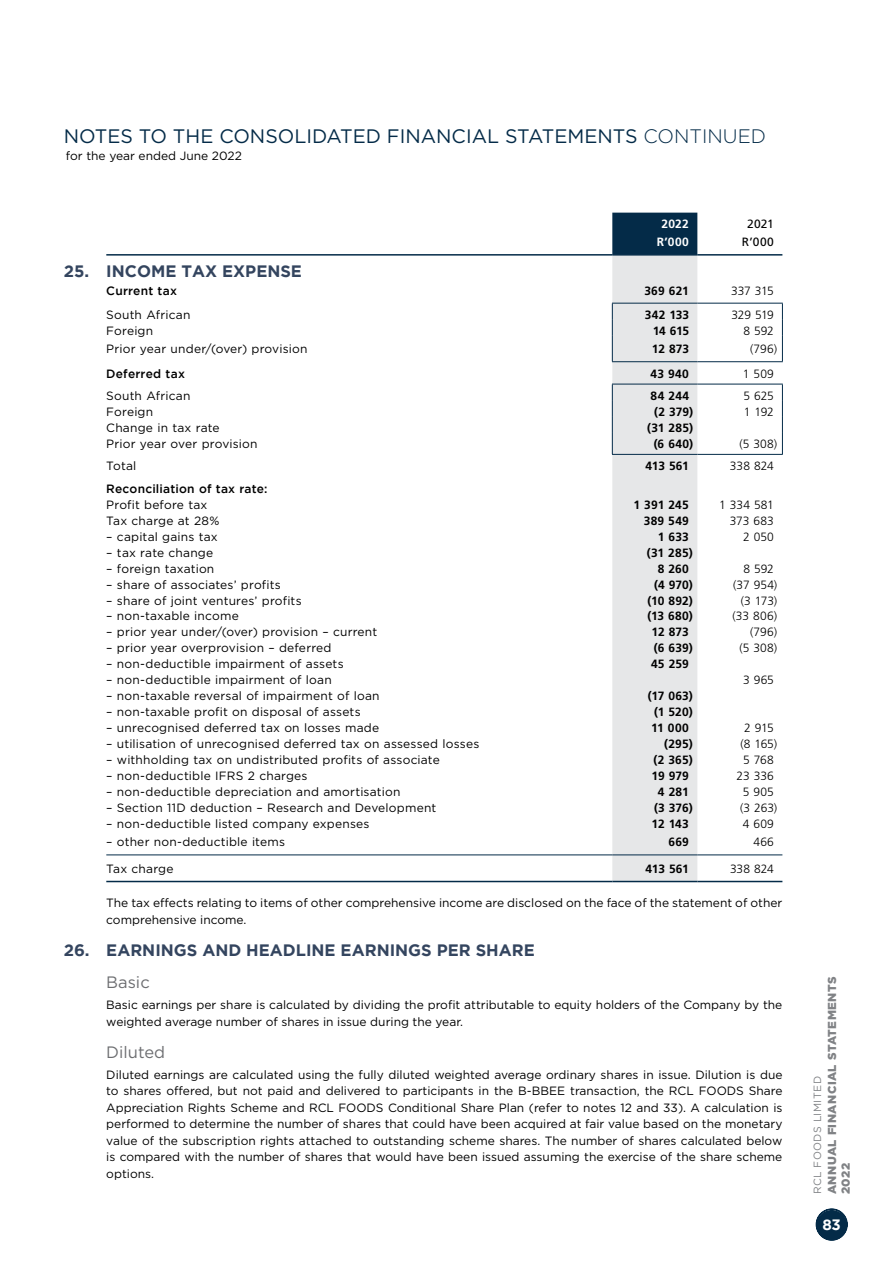
<style>
.page{position:relative;width:893px;height:1263px;background:#fff}
.page>*{position:absolute;margin:0;border:0;box-sizing:border-box;transform-origin:0 0}
.t1{font:19.5px "Gotham";color:#042b48}
.t2{font:700 16.5px "Gotham";color:#34455f}
.t3{font:16.5px "Gotham";color:#6d6e71}
.t4{font:700 15px "Gotham";color:#fff}
.t5{font:12px/16.5px "Gotham";letter-spacing:.01em;color:#000}
.t6{font:700 12px "Frutiger LT Std";letter-spacing:.01em;color:#000}
.t7{font:300 12px "Frutiger LT Std";letter-spacing:-.005em;color:#000}
.t8{font:500 12px "Gotham";letter-spacing:.015em;color:#000}
.t9{font:700 12px "Frutiger LT Std";letter-spacing:.02em;color:#fff}
.t10{font:12px "Frutiger LT Std";letter-spacing:.01em;color:#000}
.t11{font:900 11.55px/13.5px "Gotham";letter-spacing:.04em;color:#808285}
.t12{font:10.5px "Gotham";letter-spacing:.04em;color:#808285}
.s1{font-weight:300}
</style>
<div class="page">
<svg style="left:815px;top:1208px;width:33px;height:33px"></svg>
<div style="left:612px;top:213px;width:85px;height:41px;background:#042b48"></div>
<div style="left:612px;top:256px;width:85px;height:625px;background:#e6e7e8"></div>
<hr style="left:612px;top:254px;width:85px;height:2px;background:#042b48">
<hr style="left:697px;top:254px;width:85px;height:2px;background:#042b48">
<hr style="left:106px;top:254px;width:506px;height:2px;background:#042b48">
<hr style="left:612px;top:384px;width:85px;height:1px;background:#042b48">
<hr style="left:697px;top:384px;width:86px;height:1px;background:#042b48">
<svg style="left:612px;top:384px;width:1px;height:70px"></svg>
<svg style="left:782px;top:384px;width:1px;height:70px"></svg>
<hr style="left:612px;top:454px;width:85px;height:1px;background:#042b48">
<hr style="left:697px;top:454px;width:86px;height:1px;background:#042b48">
<hr style="left:106px;top:854px;width:506px;height:1px;background:#042b48">
<hr style="left:612px;top:854px;width:85px;height:1px;background:#042b48">
<hr style="left:697px;top:854px;width:85px;height:1px;background:#042b48">
<hr style="left:106px;top:881px;width:506px;height:1px;background:#042b48">
<hr style="left:612px;top:881px;width:85px;height:1px;background:#042b48">
<hr style="left:697px;top:881px;width:85px;height:1px;background:#042b48">
<hr style="left:612px;top:303px;width:85px;height:1px;background:#042b48">
<hr style="left:697px;top:303px;width:86px;height:1px;background:#042b48">
<svg style="left:612px;top:303px;width:1px;height:58px"></svg>
<svg style="left:782px;top:303px;width:1px;height:58px"></svg>
<hr style="left:612px;top:361px;width:85px;height:1px;background:#042b48">
<hr style="left:697px;top:361px;width:86px;height:1px;background:#042b48">
<h1 class="t1" style="left:64px;top:124px;width:704px">NOTES TO THE CONSOLIDATED FINANCIAL STATEMENTS <span class="s1">CONTINUED</span></h1>
<p class="t5" style="left:66px;top:147px;width:177px">for the year ended June 2022</p>
<p class="t9" style="left:662px;top:216px;width:29px">2022</p>
<p class="t10" style="left:747px;top:216px;width:28px">2021</p>
<p class="t9" style="left:657px;top:235px;width:34px">R’000</p>
<p class="t10" style="left:742px;top:235px;width:34px">R’000</p>
<h2 class="t2" style="left:64px;top:261px;width:240px">25. INCOME TAX EXPENSE</h2>
<p class="t8" style="left:106px;top:284px;width:72px">Current tax</p>
<p class="t6" style="left:644px;top:283px;width:46px">369 621</p>
<p class="t7" style="left:731px;top:284px;width:44px">337 315</p>
<p class="t5" style="left:106px;top:306px;width:86px">South African</p>
<p class="t6" style="left:645px;top:308px;width:46px">342 133</p>
<p class="t7" style="left:731px;top:308px;width:44px">329 519</p>
<p class="t5" style="left:106px;top:322px;width:48px">Foreign</p>
<p class="t6" style="left:653px;top:324px;width:38px">14 615</p>
<p class="t7" style="left:743px;top:324px;width:32px">8 592</p>
<p class="t5" style="left:106px;top:340px;width:203px">Prior year under/(over) provision</p>
<p class="t6" style="left:652px;top:342px;width:39px">12 873</p>
<p class="t7" style="left:750px;top:342px;width:29px">(796)</p>
<p class="t8" style="left:106px;top:367px;width:80px">Deferred tax</p>
<p class="t6" style="left:650px;top:366px;width:40px">43 940</p>
<p class="t7" style="left:743px;top:367px;width:33px">1 509</p>
<p class="t5" style="left:106px;top:387px;width:86px">South African</p>
<p class="t6" style="left:651px;top:389px;width:40px">84 244</p>
<p class="t7" style="left:743px;top:389px;width:32px">5 625</p>
<p class="t5" style="left:106px;top:403px;width:48px">Foreign</p>
<p class="t6" style="left:654px;top:405px;width:40px">(2 379)</p>
<p class="t7" style="left:744px;top:405px;width:32px">1 192</p>
<p class="t5" style="left:106px;top:419px;width:115px">Change in tax rate</p>
<p class="t6" style="left:647px;top:421px;width:47px">(31 285)</p>
<p class="t5" style="left:106px;top:435px;width:153px">Prior year over provision</p>
<p class="t6" style="left:654px;top:437px;width:41px">(6 640)</p>
<p class="t7" style="left:739px;top:437px;width:39px">(5 308)</p>
<p class="t5" style="left:106px;top:458px;width:32px">Total</p>
<p class="t6" style="left:645px;top:459px;width:45px">413 561</p>
<p class="t7" style="left:730px;top:459px;width:45px">338 824</p>
<p class="t8" style="left:106px;top:482px;width:163px">Reconciliation of tax rate:</p>
<p class="t5" style="left:106px;top:496px;width:103px">Profit before tax</p>
<p class="t6" style="left:633px;top:497px;width:57px">1 391 245</p>
<p class="t7" style="left:719px;top:498px;width:56px">1 334 581</p>
<p class="t5" style="left:106px;top:512px;width:115px">Tax charge at 28%</p>
<p class="t6" style="left:644px;top:513px;width:47px">389 549</p>
<p class="t7" style="left:730px;top:514px;width:46px">373 683</p>
<p class="t5" style="left:106px;top:528px;width:113px">– capital gains tax</p>
<p class="t6" style="left:658px;top:529px;width:32px">1 633</p>
<p class="t7" style="left:743px;top:530px;width:32px">2 050</p>
<p class="t5" style="left:106px;top:544px;width:108px">– tax rate change</p>
<p class="t6" style="left:647px;top:545px;width:47px">(31 285)</p>
<p class="t5" style="left:106px;top:560px;width:110px">– foreign taxation</p>
<p class="t6" style="left:658px;top:561px;width:33px">8 260</p>
<p class="t7" style="left:743px;top:562px;width:32px">8 592</p>
<p class="t5" style="left:106px;top:576px;width:176px">– share of associates’ profits</p>
<p class="t6" style="left:654px;top:577px;width:40px">(4 970)</p>
<p class="t7" style="left:733px;top:578px;width:46px">(37 954)</p>
<p class="t5" style="left:106px;top:592px;width:197px">– share of joint ventures’ profits</p>
<p class="t6" style="left:648px;top:593px;width:47px">(10 892)</p>
<p class="t7" style="left:741px;top:594px;width:38px">(3 173)</p>
<p class="t5" style="left:106px;top:608px;width:134px">– non-taxable income</p>
<p class="t6" style="left:647px;top:609px;width:47px">(13 680)</p>
<p class="t7" style="left:733px;top:609px;width:46px">(33 806)</p>
<p class="t5" style="left:106px;top:624px;width:272px">– prior year under/(over) provision – current</p>
<p class="t6" style="left:652px;top:625px;width:39px">12 873</p>
<p class="t7" style="left:750px;top:625px;width:29px">(796)</p>
<p class="t5" style="left:106px;top:640px;width:227px">– prior year overprovision – deferred</p>
<p class="t6" style="left:654px;top:641px;width:41px">(6 639)</p>
<p class="t7" style="left:739px;top:641px;width:39px">(5 308)</p>
<p class="t5" style="left:106px;top:656px;width:239px">– non-deductible impairment of assets</p>
<p class="t6" style="left:651px;top:657px;width:39px">45 259</p>
<p class="t5" style="left:106px;top:672px;width:227px">– non-deductible impairment of loan</p>
<p class="t7" style="left:743px;top:673px;width:32px">3 965</p>
<p class="t5" style="left:106px;top:688px;width:275px">– non-taxable reversal of impairment of loan</p>
<p class="t6" style="left:648px;top:689px;width:47px">(17 063)</p>
<p class="t5" style="left:106px;top:703px;width:256px">– non-taxable profit on disposal of assets</p>
<p class="t6" style="left:654px;top:705px;width:40px">(1 520)</p>
<p class="t5" style="left:106px;top:719px;width:274px">– unrecognised deferred tax on losses made</p>
<p class="t6" style="left:651px;top:721px;width:39px">11 000</p>
<p class="t7" style="left:744px;top:721px;width:31px">2 915</p>
<p class="t5" style="left:106px;top:735px;width:374px">– utilisation of unrecognised deferred tax on assessed losses</p>
<p class="t6" style="left:664px;top:737px;width:30px">(295)</p>
<p class="t7" style="left:740px;top:737px;width:38px">(8 165)</p>
<p class="t5" style="left:106px;top:751px;width:335px">– withholding tax on undistributed profits of associate</p>
<p class="t6" style="left:654px;top:753px;width:41px">(2 365)</p>
<p class="t7" style="left:743px;top:753px;width:32px">5 768</p>
<p class="t5" style="left:106px;top:767px;width:203px">– non-deductible IFRS 2 charges</p>
<p class="t6" style="left:651px;top:769px;width:39px">19 979</p>
<p class="t7" style="left:736px;top:769px;width:39px">23 336</p>
<p class="t5" style="left:106px;top:783px;width:296px">– non-deductible depreciation and amortisation</p>
<p class="t6" style="left:658px;top:785px;width:32px">4 281</p>
<p class="t7" style="left:743px;top:785px;width:33px">5 905</p>
<p class="t5" style="left:106px;top:799px;width:332px">– Section 11D deduction – Research and Development</p>
<p class="t6" style="left:654px;top:801px;width:40px">(3 376)</p>
<p class="t7" style="left:740px;top:801px;width:39px">(3 263)</p>
<p class="t5" style="left:106px;top:815px;width:265px">– non-deductible listed company expenses</p>
<p class="t6" style="left:652px;top:817px;width:39px">12 143</p>
<p class="t7" style="left:743px;top:817px;width:33px">4 609</p>
<p class="t5" style="left:106px;top:833px;width:180px">– other non-deductible items</p>
<p class="t6" style="left:668px;top:835px;width:22px">669</p>
<p class="t7" style="left:753px;top:835px;width:22px">466</p>
<p class="t5" style="left:106px;top:860px;width:69px">Tax charge</p>
<p class="t6" style="left:645px;top:862px;width:45px">413 561</p>
<p class="t7" style="left:730px;top:862px;width:45px">338 824</p>
<p class="t5" style="left:106px;top:894px;width:678px">The tax effects relating to items of other comprehensive income are disclosed on the face of the statement of other comprehensive income.</p>
<h2 class="t2" style="left:64px;top:941px;width:473px">26. EARNINGS AND HEADLINE EARNINGS PER SHARE</h2>
<h2 class="t3" style="left:106px;top:972px;width:45px">Basic</h2>
<p class="t5" style="left:106px;top:996px;width:677px">Basic earnings per share is calculated by dividing the profit attributable to equity holders of the Company by the weighted average number of shares in issue during the year.</p>
<h2 class="t3" style="left:106px;top:1041px;width:60px">Diluted</h2>
<p class="t5" style="left:106px;top:1066px;width:678px;text-align:justify">Diluted earnings are calculated using the fully diluted weighted average ordinary shares in issue. Dilution is due to shares offered, but not paid and delivered to participants in the B-BBEE transaction, the RCL FOODS Share Appreciation Rights Scheme and RCL FOODS Conditional Share Plan (refer to notes 12 and 33). A calculation is performed to determine the number of shares that could have been acquired at fair value based on the monetary value of the subscription rights attached to outstanding scheme shares. The number of shares calculated below is compared with the number of shares that would have been issued assuming the exercise of the share scheme options.</p>
<p class="t11" style="left:825px;top:1194px;width:219px;rotate:-90deg">ANNUAL FINANCIAL STATEMENTS<br>2022</p>
<p class="t12" style="left:811px;top:1194px;width:120px;rotate:-90deg">RCL FOODS LIMITED</p>
<p class="t4" style="left:823px;top:1215px;width:20px">83</p>
</div>
